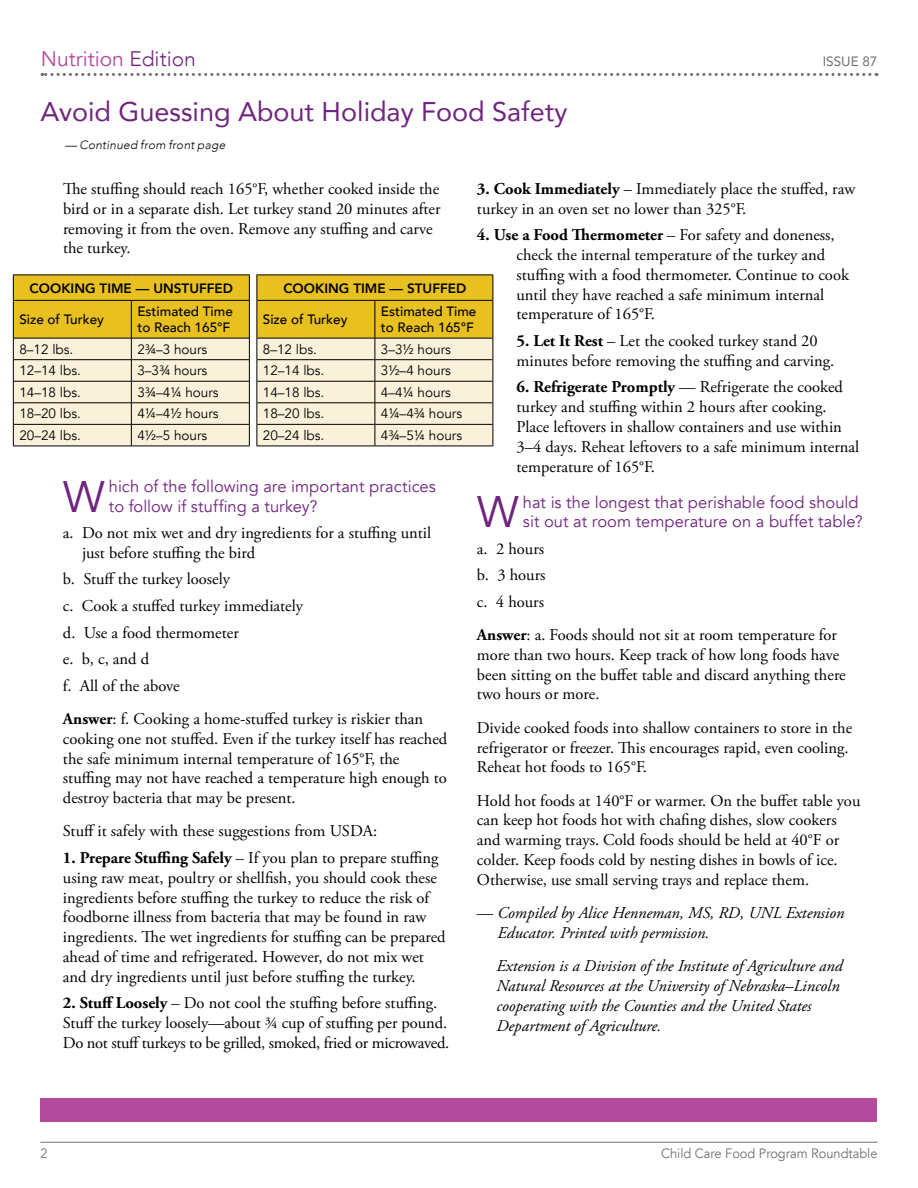
<style>
.page{position:relative;width:918px;height:1188px;background:#fff}
.page>*{position:absolute;margin:0;border:0;box-sizing:border-box;transform-origin:0 0}
.t1{font:44.1px "Avenir";color:#6f247e}
.t2{font:27px "Avenir";color:#6f247e}
.t3{font:21px "Avenir";color:#b44a9c}
.t4{font:16.5px/19.8px "Adobe Garamond Pro";color:#000}
.t5{font:italic 16.5px/19.8px "Adobe Garamond Pro";color:#000}
.t6{font:16.5px/19.5px "Avenir";color:#6f247e}
.t7{font:13.5px "Avenir";color:#000}
.t8{font:500 13.5px/16.2px "Avenir";color:#000}
.t9{font:800 13.5px "Avenir";color:#000}
.t10{font:13.5px "Avenir";color:#6d6e71;scale:.95 1}
.t11{font:13.5px "Avenir";color:#6d6e71}
.t12{font:italic 300 12px "Avenir";letter-spacing:.015em;color:#000}
.s1{font-weight:300;color:#6f247e}
.s2{font-weight:700}
.s3{font-style:normal}
</style>
<div class="page">
<hr style="left:40px;top:1142px;width:838px;height:1px;background:#6d6e71">
<svg style="left:42px;top:73px;width:828px;height:3px"></svg>
<div style="left:40px;top:1098px;width:838px;height:23px;background:#b44a9c"></div>
<hr style="left:131px;top:446px;width:119px;height:1px;background:#000">
<hr style="left:13px;top:274px;width:118px;height:1px;background:#000">
<hr style="left:131px;top:274px;width:119px;height:1px;background:#000">
<svg style="left:13px;top:275px;width:237px;height:171px;background:#e6d38c"></svg>
<hr style="left:13px;top:446px;width:118px;height:1px;background:#000">
<hr style="left:256px;top:446px;width:119px;height:1px;background:#000">
<hr style="left:375px;top:446px;width:118px;height:1px;background:#000">
<hr style="left:256px;top:274px;width:119px;height:1px;background:#000">
<hr style="left:375px;top:274px;width:118px;height:1px;background:#000">
<svg style="left:256px;top:275px;width:238px;height:171px;background:#e7d38d"></svg>
<hr style="left:257px;top:300px;width:118px;height:1px;background:#000">
<hr style="left:375px;top:300px;width:118px;height:1px;background:#000">
<p class="t3" style="left:41px;top:46px;width:157px">Nutrition <span class="s1">Edition</span></p>
<h2 class="t2" style="left:40px;top:90px;width:528px">Avoid Guessing About Holiday Food Safety</h2>
<p class="t12" style="left:65px;top:138px;width:162px">— Continued from front page</p>
<p class="t11" style="left:823px;top:50px;width:56px">ISSUE 87</p>
<p class="t4" style="left:477px;top:179px;width:380px"><span class="s2">3. Cook Immediately</span> – Immediately place the stuffed, raw turkey in an oven set no lower than 325°F.</p>
<p class="t4" style="left:517px;top:226px;width:334px;text-indent:-40px"><span class="s2">4. Use a Food Thermometer</span> – For safety and doneness, check the internal temperature of the turkey and stuffing with a food thermometer. Continue to cook until they have reached a safe minimum internal temperature of 165°F.</p>
<p class="t4" style="left:517px;top:331px;width:319px"><span class="s2">5. Let It Rest</span> – Let the cooked turkey stand 20 minutes before removing the stuffing and carving.</p>
<p class="t4" style="left:517px;top:378px;width:344px"><span class="s2">6. Refrigerate Promptly</span> — Refrigerate the cooked turkey and stuffing within 2 hours after cooking.<br>Place leftovers in shallow containers and use within 3–4 days. Reheat leftovers to a safe minimum internal temperature of 165°F.</p>
<h1 class="t1" style="left:477px;top:486px;width:43px">W</h1>
<p class="t6" style="left:523px;top:492px;width:341px">hat is the longest that perishable food should sit out at room temperature on a buffet table?</p>
<p class="t4" style="left:477px;top:536px;width:70px;line-height:26.5px;text-align:justify">a. 2 hours b. 3 hours c. 4 hours</p>
<p class="t4" style="left:477px;top:625px;width:370px"><span class="s2">Answer</span>: a. Foods should not sit at room temperature for more than two hours. Keep track of how long foods have been sitting on the buffet table and discard anything there two hours or more.</p>
<p class="t4" style="left:477px;top:718px;width:377px">Divide cooked foods into shallow containers to store in the refrigerator or freezer. This encourages rapid, even cooling.<br>Reheat hot foods to 165°F.</p>
<p class="t4" style="left:477px;top:791px;width:385px">Hold hot foods at 140°F or warmer. On the buffet table you can keep hot foods hot with chafing dishes, slow cookers and warming trays. Cold foods should be held at 40°F or colder. Keep foods cold by nesting dishes in bowls of ice.<br>Otherwise, use small serving trays and replace them.</p>
<p class="t5" style="left:498px;top:903px;width:348px;text-indent:-21px"><span class="s3">—</span> Compiled by Alice Henneman, MS, RD, UNL Extension<br>Educator. Printed with permission.</p>
<p class="t5" style="left:496px;top:957px;width:348px">Extension is a Division of the Institute of Agriculture and Natural Resources at the University of Nebraska–Lincoln cooperating with the Counties and the United States Department of Agriculture.</p>
<p class="t4" style="left:63px;top:179px;width:379px">The stuffing should reach 165°F, whether cooked inside the bird or in a separate dish. Let turkey stand 20 minutes after removing it from the oven. Remove any stuffing and carve the turkey.</p>
<p class="t9" style="left:30px;top:278px;width:205px">COOKING TIME — UNSTUFFED</p>
<p class="t8" style="left:19px;top:311px;width:86px">Size of Turkey</p>
<p class="t8" style="left:137px;top:302px;width:97px">Estimated Time to Reach 165°F</p>
<p class="t7" style="left:19px;top:341px;width:56px">8–12 lbs.</p>
<p class="t7" style="left:137px;top:341px;width:72px">2¾–3 hours</p>
<p class="t7" style="left:19px;top:363px;width:63px">12–14 lbs.</p>
<p class="t7" style="left:137px;top:363px;width:72px">3–3¾ hours</p>
<p class="t7" style="left:19px;top:384px;width:63px">14–18 lbs.</p>
<p class="t7" style="left:137px;top:384px;width:83px">3¾–4¼ hours</p>
<p class="t7" style="left:19px;top:406px;width:63px">18–20 lbs.</p>
<p class="t7" style="left:137px;top:406px;width:83px">4¼–4½ hours</p>
<p class="t7" style="left:19px;top:427px;width:63px">20–24 lbs.</p>
<p class="t7" style="left:137px;top:427px;width:72px">4½–5 hours</p>
<p class="t9" style="left:283px;top:278px;width:184px">COOKING TIME — STUFFED</p>
<p class="t8" style="left:263px;top:311px;width:86px">Size of Turkey</p>
<p class="t8" style="left:381px;top:302px;width:97px">Estimated Time to Reach 165°F</p>
<p class="t7" style="left:263px;top:341px;width:56px">8–12 lbs.</p>
<p class="t7" style="left:381px;top:341px;width:72px">3–3½ hours</p>
<p class="t7" style="left:263px;top:363px;width:63px">12–14 lbs.</p>
<p class="t7" style="left:381px;top:363px;width:72px">3½–4 hours</p>
<p class="t7" style="left:263px;top:384px;width:63px">14–18 lbs.</p>
<p class="t7" style="left:381px;top:384px;width:72px">4–4¼ hours</p>
<p class="t7" style="left:263px;top:406px;width:63px">18–20 lbs.</p>
<p class="t7" style="left:381px;top:406px;width:83px">4¼–4¾ hours</p>
<p class="t7" style="left:263px;top:427px;width:63px">20–24 lbs.</p>
<p class="t7" style="left:381px;top:427px;width:83px">4¾–5¼ hours</p>
<h1 class="t1" style="left:63px;top:470px;width:43px">W</h1>
<p class="t6" style="left:109px;top:477px;width:328px">hich of the following are important practices to follow if stuffing a turkey?</p>
<p class="t4" style="left:82px;top:524px;width:351px;text-indent:-19px">a. Do not mix wet and dry ingredients for a stuffing until just before stuffing the bird</p>
<p class="t4" style="left:63px;top:567px;width:242px;line-height:26.5px">b. Stuff the turkey loosely<br>c. Cook a stuffed turkey immediately d. Use a food thermometer<br>e. b, c, and d<br>f. All of the above</p>
<p class="t4" style="left:63px;top:709px;width:386px"><span class="s2">Answer</span>: f. Cooking a home-stuffed turkey is riskier than cooking one not stuffed. Even if the turkey itself has reached the safe minimum internal temperature of 165°F, the stuffing may not have reached a temperature high enough to destroy bacteria that may be present.</p>
<p class="t4" style="left:63px;top:822px;width:316px">Stuff it safely with these suggestions from USDA:</p>
<p class="t4" style="left:63px;top:848px;width:384px"><span class="s2">1. Prepare Stuffing Safely</span> – If you plan to prepare stuffing using raw meat, poultry or shellfish, you should cook these ingredients before stuffing the turkey to reduce the risk of foodborne illness from bacteria that may be found in raw ingredients. The wet ingredients for stuffing can be prepared ahead of time and refrigerated. However, do not mix wet and dry ingredients until just before stuffing the turkey.</p>
<p class="t4" style="left:63px;top:994px;width:388px"><span class="s2">2. Stuff Loosely</span> – Do not cool the stuffing before stuffing.<br>Stuff the turkey loosely—about 3/4 cup of stuffing per pound.<br>Do not stuff turkeys to be grilled, smoked, fried or microwaved.</p>
<p class="t10" style="left:40px;top:1145px;width:9px">2</p>
<p class="t10" style="left:661px;top:1145px;width:229px">Child Care Food Program Roundtable</p>
</div>
